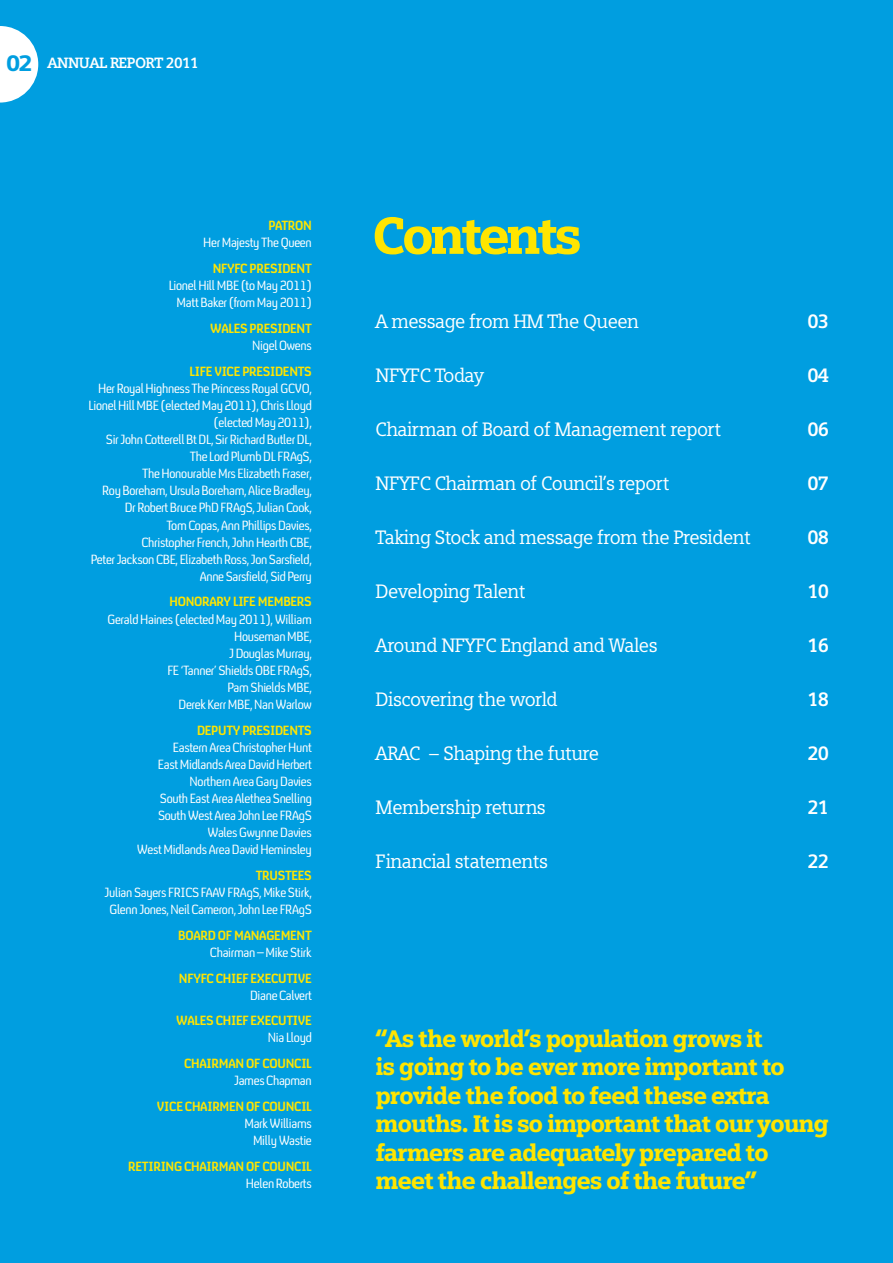
<style>
.page{position:relative;width:893px;height:1263px;background:#009ee0}
.page>*{position:absolute;margin:0;border:0;box-sizing:border-box;transform-origin:0 0}
.t1{font:900 52.35px "Siemens Slab";letter-spacing:-.08em;color:#ffe500}
.t2{font:900 24px/28.5px "Siemens Slab";letter-spacing:-.05em;color:#ffe500}
.t3{font:19.5px "Siemens Slab";letter-spacing:-.03em;color:#fff}
.t4{font:700 19.5px "Siemens Slab";letter-spacing:-.03em;color:#fff}
.t5{font:700 15px "Siemens Slab";letter-spacing:-.04em;color:#fff}
.t6{font:13.5px/17.1px "C4 Condensed";letter-spacing:-.02em;color:#fff;text-align:right}
.t7{font:700 13.5px "C4 Condensed";letter-spacing:-.02em;color:#ffe500}
.s1{font-weight:900;font-size:22.5px;color:#009ee0}
</style>
<div class="page">
<svg style="left:0;top:26px;width:38px;height:77px"></svg>
<p class="t5" style="left:6px;top:54px;width:194px"><span class="s1">02</span> ANNUAL REPORT 2011</p>
<p class="t7" style="left:269px;top:218px;width:45px">PATRON</p>
<p class="t6" style="left:203px;top:235px;width:110px">Her Majesty The Queen</p>
<p class="t7" style="left:213px;top:261px;width:101px">NFYFC PRESIDENT</p>
<p class="t6" style="left:169px;top:277px;width:145px;text-align:center">Lionel Hill MBE (to May 2011)<br>Matt Baker (from May 2011)</p>
<p class="t7" style="left:210px;top:321px;width:103px">WALES PRESIDENT</p>
<p class="t6" style="left:252px;top:337px;width:61px">Nigel Owens</p>
<p class="t7" style="left:190px;top:364px;width:124px">LIFE VICE PRESIDENTS</p>
<p class="t6" style="left:89px;top:380px;width:225px">Her Royal Highness The Princess Royal GCVO, Lionel Hill MBE (elected May 2011), Chris Lloyd (elected May 2011),<br>Sir John Cotterell Bt DL, Sir Richard Butler DL, The Lord Plumb DL FRAgS,<br>The Honourable Mrs Elizabeth Fraser,<br>Roy Boreham, Ursula Boreham, Alice Bradley, Dr Robert Bruce PhD FRAgS, Julian Cook,<br>Tom Copas, Ann Phillips Davies,<br>Christopher French, John Hearth CBE,<br>Peter Jackson CBE, Elizabeth Ross, Jon Sarsfield, Anne Sarsfield, Sid Perry</p>
<p class="t7" style="left:169px;top:594px;width:144px">HONORARY LIFE MEMBERS</p>
<p class="t6" style="left:108px;top:611px;width:206px">Gerald Haines (elected May 2011), William<br>Houseman MBE,<br>J Douglas Murray,<br>FE ‘Tanner’ Shields OBE FRAgS,<br>Pam Shields MBE,<br>Derek Kerr MBE, Nan Warlow</p>
<p class="t7" style="left:197px;top:723px;width:116px">DEPUTY PRESIDENTS</p>
<p class="t6" style="left:137px;top:739px;width:176px">Eastern Area Christopher Hunt<br>East Midlands Area David Herbert<br>Northern Area Gary Davies<br>South East Area Alethea Snelling<br>South West Area John Lee FRAgS<br>Wales Gwynne Davies<br>West Midlands Area David Heminsley</p>
<p class="t7" style="left:256px;top:868px;width:57px">TRUSTEES</p>
<p class="t6" style="left:105px;top:884px;width:209px;text-align:center">Julian Sayers FRICS FAAV FRAgS, Mike Stirk,<br>Glenn Jones, Neil Cameron, John Lee FRAgS</p>
<p class="t7" style="left:178px;top:928px;width:135px">BOARD OF MANAGEMENT</p>
<p class="t6" style="left:210px;top:944px;width:103px">Chairman – Mike Stirk</p>
<p class="t7" style="left:179px;top:971px;width:134px">NFYFC CHIEF EXECUTIVE</p>
<p class="t6" style="left:250px;top:987px;width:63px">Diane Calvert</p>
<p class="t7" style="left:176px;top:1013px;width:137px">WALES CHIEF EXECUTIVE</p>
<p class="t6" style="left:268px;top:1029px;width:45px">Nia Lloyd</p>
<p class="t7" style="left:184px;top:1056px;width:129px">CHAIRMAN OF COUNCIL</p>
<p class="t6" style="left:234px;top:1072px;width:79px">James Chapman</p>
<p class="t7" style="left:157px;top:1099px;width:156px">VICE CHAIRMEN OF COUNCIL</p>
<p class="t6" style="left:244px;top:1115px;width:69px">Mark Williams<br>Milly Wastie</p>
<p class="t7" style="left:128px;top:1158px;width:185px">RETIRING CHAIRMAN OF COUNCIL</p>
<p class="t6" style="left:246px;top:1175px;width:67px">Helen Roberts</p>
<h1 class="t1" style="left:372px;top:203px;width:211px">Contents</h1>
<h3 class="t3" style="left:376px;top:310px;width:265px">A message from HM The Queen</h3>
<h3 class="t4" style="left:807px;top:310px;width:23px">03</h3>
<h3 class="t3" style="left:376px;top:364px;width:110px">NFYFC Today</h3>
<h3 class="t4" style="left:807px;top:364px;width:23px">04</h3>
<h3 class="t3" style="left:376px;top:418px;width:347px">Chairman of Board of Management report</h3>
<h3 class="t4" style="left:807px;top:418px;width:23px">06</h3>
<h3 class="t3" style="left:376px;top:472px;width:296px">NFYFC Chairman of Council’s report</h3>
<h3 class="t4" style="left:807px;top:472px;width:23px">07</h3>
<h3 class="t3" style="left:376px;top:526px;width:377px">Taking Stock and message from the President</h3>
<h3 class="t4" style="left:807px;top:526px;width:23px">08</h3>
<h3 class="t3" style="left:376px;top:580px;width:152px">Developing Talent</h3>
<h3 class="t4" style="left:807px;top:580px;width:23px">10</h3>
<h3 class="t3" style="left:376px;top:634px;width:284px">Around NFYFC England and Wales</h3>
<h3 class="t4" style="left:807px;top:634px;width:23px">16</h3>
<h3 class="t3" style="left:376px;top:688px;width:184px">Discovering the world</h3>
<h3 class="t4" style="left:807px;top:688px;width:23px">18</h3>
<h3 class="t3" style="left:376px;top:742px;width:225px">ARAC – Shaping the future</h3>
<h3 class="t4" style="left:807px;top:742px;width:23px">20</h3>
<h3 class="t3" style="left:376px;top:796px;width:172px">Membership returns</h3>
<h3 class="t4" style="left:807px;top:796px;width:23px">21</h3>
<h3 class="t3" style="left:376px;top:850px;width:174px">Financial statements</h3>
<h3 class="t4" style="left:807px;top:850px;width:23px">22</h3>
<h2 class="t2" style="left:375px;top:1023px;width:455px">“As the world’s population grows it<br>is going to be ever more important to provide the food to feed these extra mouths. It is so important that our young farmers are adequately prepared to meet the challenges of the future”</h2>
</div>
